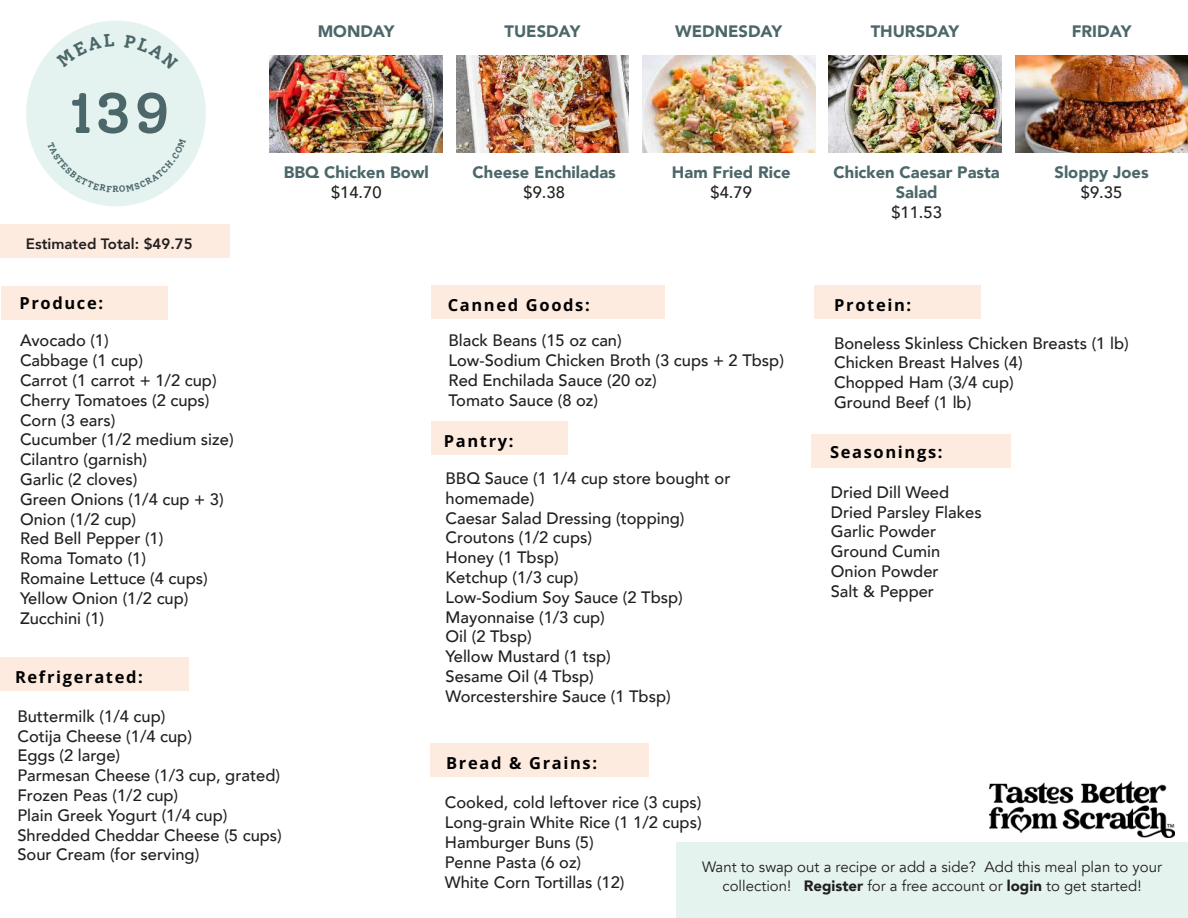
<style>
.page{position:relative;width:1188px;height:918px;background:#fff}
.page>*{position:absolute;margin:0;border:0;box-sizing:border-box;transform-origin:0 0}
.t1{font:500 57px "Solway";color:#4c676a}
.t2{font:500 16.5px/19.8px "Avenir";color:#221f1f}
.t3{font:900 16.5px/19.8px "Avenir";color:#4c676a;text-align:center}
.t4{font:700 16.5px "Open Sans";letter-spacing:.1em;color:#010102}
.t5{font:15px/19.5px "Avenir";color:#221f1f;text-align:center}
.t6{font:800 15px "Avenir";color:#221f1f}
.t7{font:700 9px "Solway";color:#4c676a}
.s1{font-weight:900}
</style>
<div class="page">
<img style="left:990px;top:782px;width:185px;height:56px">
<div style="left:676px;top:842px;width:512px;height:76px;background:#e5f3ee"></div>
<div style="left:0;top:225px;width:230px;height:33px;background:#feebe0"></div>
<div style="left:26px;top:21px;width:180px;height:185px;background:#e4f3ef;border-radius:50%"></div>
<div style="left:1px;top:286px;width:166px;height:33px;background:#feebe0"></div>
<div style="left:814px;top:286px;width:166px;height:33px;background:#feebe0"></div>
<div style="left:0;top:657px;width:188px;height:34px;background:#feebe0"></div>
<div style="left:431px;top:744px;width:218px;height:33px;background:#feebe0"></div>
<div style="left:811px;top:434px;width:200px;height:34px;background:#feebe0"></div>
<div style="left:431px;top:421px;width:136px;height:34px;background:#feebe0"></div>
<img style="left:270px;top:55px;width:173px;height:97px">
<img style="left:456px;top:55px;width:173px;height:97px">
<img style="left:642px;top:55px;width:173px;height:97px">
<img style="left:829px;top:55px;width:172px;height:97px">
<img style="left:1015px;top:55px;width:173px;height:97px">
<div style="left:431px;top:286px;width:234px;height:33px;background:#feebe0"></div>
<h1 class="t1" style="left:70px;top:80px;width:101px">139</h1>
<p class="t7" style="left:112px;top:184px;width:8px">R</p>
<p class="t6" style="left:26px;top:237px;width:168px">Estimated Total: $49.75</p>
<p class="t4" style="left:19px;top:297px;width:85px">Produce:</p>
<p class="t2" style="left:20px;top:332px;width:215px">Avocado (1)<br>Cabbage (1 cup)<br>Carrot (1 carrot + 1/2 cup)<br>Cherry Tomatoes (2 cups)<br>Corn (3 ears)<br>Cucumber (1/2 medium size)<br>Cilantro (garnish)<br>Garlic (2 cloves)<br>Green Onions (1/4 cup + 3)<br>Onion (1/2 cup)<br>Red Bell Pepper (1)<br>Roma Tomato (1)<br>Romaine Lettuce (4 cups)<br>Yellow Onion (1/2 cup)<br>Zucchini (1)</p>
<p class="t4" style="left:15px;top:670px;width:129px">Refrigerated:</p>
<p class="t3" style="left:318px;top:23px;width:78px">MONDAY</p>
<p class="t3" style="left:505px;top:23px;width:77px">TUESDAY</p>
<p class="t3" style="left:675px;top:23px;width:108px">WEDNESDAY</p>
<p class="t3" style="left:871px;top:23px;width:90px">THURSDAY</p>
<p class="t3" style="left:1072px;top:23px;width:61px">FRIDAY</p>
<p class="t3" style="left:284px;top:164px;width:147px">BBQ Chicken Bowl</p>
<p class="t2" style="left:331px;top:184px;width:52px">$14.70</p>
<p class="t3" style="left:473px;top:164px;width:145px">Cheese Enchiladas</p>
<p class="t2" style="left:524px;top:184px;width:43px">$9.38</p>
<p class="t3" style="left:672px;top:164px;width:120px">Ham Fried Rice</p>
<p class="t2" style="left:711px;top:184px;width:43px">$4.79</p>
<p class="t4" style="left:448px;top:299px;width:144px">Canned Goods:</p>
<p class="t2" style="left:449px;top:332px;width:337px">Black Beans (15 oz can)<br>Low-Sodium Chicken Broth (3 cups + 2 Tbsp)<br>Red Enchilada Sauce (20 oz)<br>Tomato Sauce (8 oz)</p>
<p class="t4" style="left:444px;top:434px;width:71px">Pantry:</p>
<p class="t2" style="left:446px;top:470px;width:286px">BBQ Sauce (1 1/4 cup store bought or homemade)<br>Caesar Salad Dressing (topping)<br>Croutons (1/2 cups)<br>Honey (1 Tbsp)<br>Ketchup (1/3 cup)<br>Low-Sodium Soy Sauce (2 Tbsp)<br>Mayonnaise (1/3 cup)<br>Oil (2 Tbsp)<br>Yellow Mustard (1 tsp)<br>Sesame Oil (4 Tbsp)<br>Worcestershire Sauce (1 Tbsp)</p>
<p class="t3" style="left:834px;top:164px;width:168px">Chicken Caesar Pasta<br>Salad</p>
<p class="t2" style="left:891px;top:203px;width:52px">$11.53</p>
<p class="t4" style="left:834px;top:299px;width:79px">Protein:</p>
<p class="t3" style="left:1055px;top:164px;width:96px">Sloppy Joes</p>
<p class="t2" style="left:1081px;top:184px;width:43px">$9.35</p>
<p class="t2" style="left:834px;top:334px;width:296px">Boneless Skinless Chicken Breasts (1 lb)<br>Chicken Breast Halves (4)<br>Chopped Ham (3/4 cup)<br>Ground Beef (1 lb)</p>
<p class="t4" style="left:830px;top:445px;width:114px">Seasonings:</p>
<p class="t2" style="left:831px;top:484px;width:152px">Dried Dill Weed<br>Dried Parsley Flakes<br>Garlic Powder<br>Ground Cumin<br>Onion Powder<br>Salt &amp; Pepper</p>
<p class="t2" style="left:17px;top:708px;width:266px">Buttermilk (1/4 cup)<br>Cotija Cheese (1/4 cup)<br>Eggs (2 large)<br>Parmesan Cheese (1/3 cup, grated)<br>Frozen Peas (1/2 cup)<br>Plain Greek Yogurt (1/4 cup)<br>Shredded Cheddar Cheese (5 cups)<br>Sour Cream (for serving)</p>
<p class="t4" style="left:446px;top:757px;width:152px">Bread &amp; Grains:</p>
<p class="t2" style="left:445px;top:794px;width:258px">Cooked, cold leftover rice (3 cups)<br>Long-grain White Rice (1 1/2 cups)<br>Hamburger Buns (5)<br>Penne Pasta (6 oz)<br>White Corn Tortillas (12)</p>
<p class="t5" style="left:702px;top:859px;width:462px">Want to swap out a recipe or add a side? Add this meal plan to your collection! <span class="s1">Register</span> for a free account or <span class="s1">login</span> to get started!</p>
</div>
